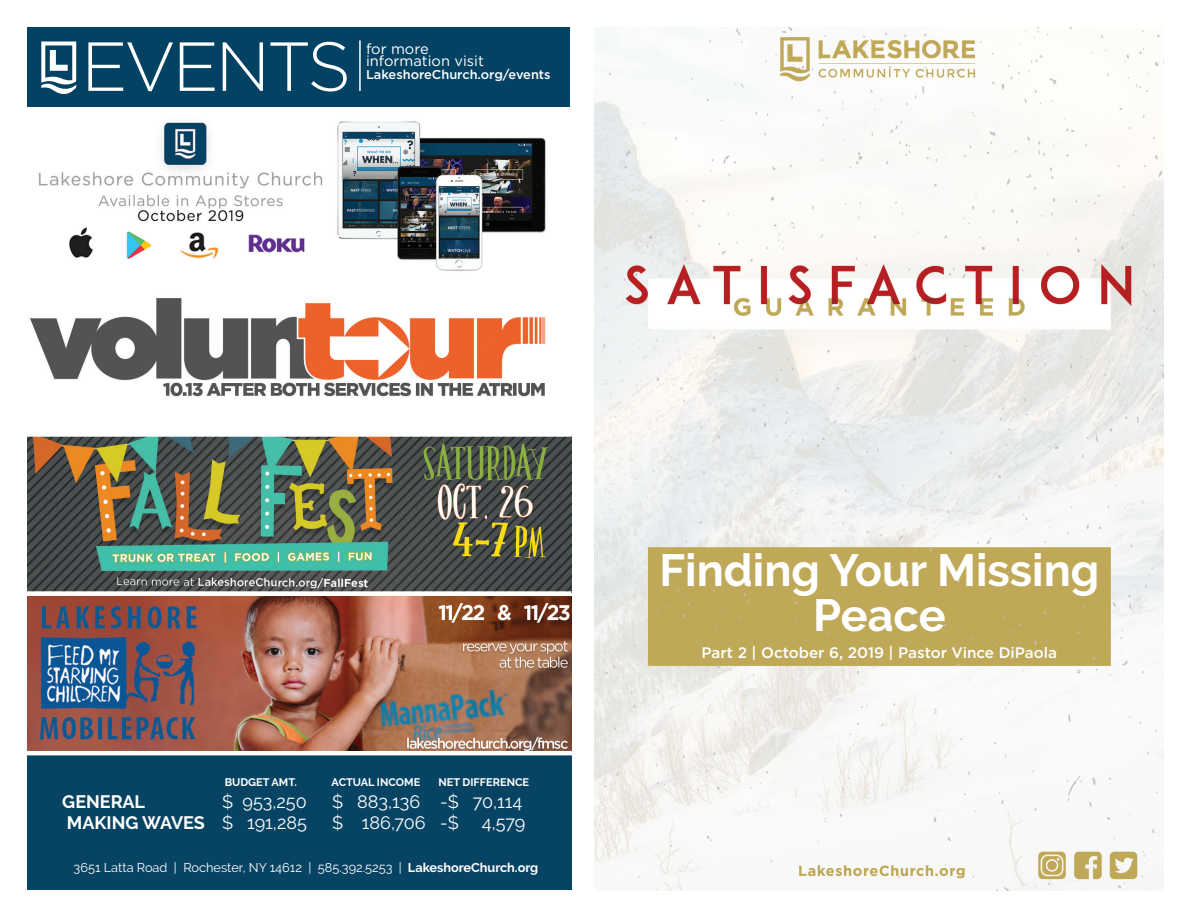
<style>
.page{position:relative;width:1188px;height:918px;background:#fff}
.page>*{position:absolute;margin:0;border:0;box-sizing:border-box;transform-origin:0 0}
.t1{font:300 69.15px "Gotham";letter-spacing:-.05em;color:#fff}
.t2{font:700 45px/45px "Raleway";color:#fff;text-align:center}
.t3{font:18px "Raleway";color:#fff}
.t4{font:700 18px "Raleway";color:#fff}
.t5{font:500 15.15px "Gotham";color:#fff}
.t6{font:14.7px "Gotham";color:#fff}
.t7{font:12.75px "Raleway";color:#fff}
.t8{font:500 12.75px "Gotham";color:#fff}
.t9{font:700 10.95px "Raleway";color:#fff}
.s1{font-weight:400}
.s2{font-weight:700}
</style>
<div class="page">
<img style="left:594px;top:27px;width:569px;height:864px">
<div style="left:27px;top:755px;width:544px;height:135px;background:#074363"></div>
<img style="left:27px;top:437px;width:544px;height:154px">
<img style="left:29px;top:298px;width:517px;height:99px">
<svg style="left:27px;top:591px;width:544px;height:1px"></svg>
<svg style="left:27px;top:436px;width:544px;height:1px"></svg>
<div style="left:27px;top:27px;width:543px;height:80px;background:#034263"></div>
<svg style="left:41px;top:41px;width:35px;height:53px"></svg>
<hr style="left:359px;top:40px;width:2px;height:51px;background:#fff">
<img style="left:27px;top:597px;width:544px;height:153px">
<img style="left:38px;top:121px;width:508px;height:150px">
<p class="t1" style="left:81px;top:23px;width:272px">EVENTS</p>
<p class="t6" style="left:366px;top:39px;width:64px">for more</p>
<p class="t6" style="left:366px;top:52px;width:120px">information visit</p>
<p class="t8" style="left:366px;top:66px;width:186px">LakeshoreChurch.org/events</p>
<p class="t9" style="left:225px;top:776px;width:74px">BUDGET AMT.</p>
<p class="t9" style="left:332px;top:776px;width:90px">ACTUAL INCOME</p>
<p class="t9" style="left:439px;top:776px;width:92px">NET DIFFERENCE</p>
<p class="t4" style="left:62px;top:791px;width:84px">GENERAL</p>
<p class="t3" style="left:222px;top:791px;width:86px">$ 953,250</p>
<p class="t3" style="left:332px;top:791px;width:192px">$ 883,136 -$ 70,114</p>
<p class="t4" style="left:67px;top:813px;width:242px">MAKING WAVES <span class="s1">$ 191,285</span></p>
<p class="t3" style="left:332px;top:813px;width:128px">$ 186,706 -$</p>
<p class="t3" style="left:482px;top:813px;width:45px">4,579</p>
<p class="t7" style="left:74px;top:860px;width:466px">3651 Latta Road | Rochester, NY 14612 | 585.392.5253 | <span class="s2">LakeshoreChurch.org</span></p>
<p class="t2" style="left:659px;top:548px;width:442px">Finding Your Missing<br>Peace</p>
<p class="t5" style="left:702px;top:643px;width:357px">Part 2 | October 6, 2019 | Pastor Vince DiPaola</p>
</div>
